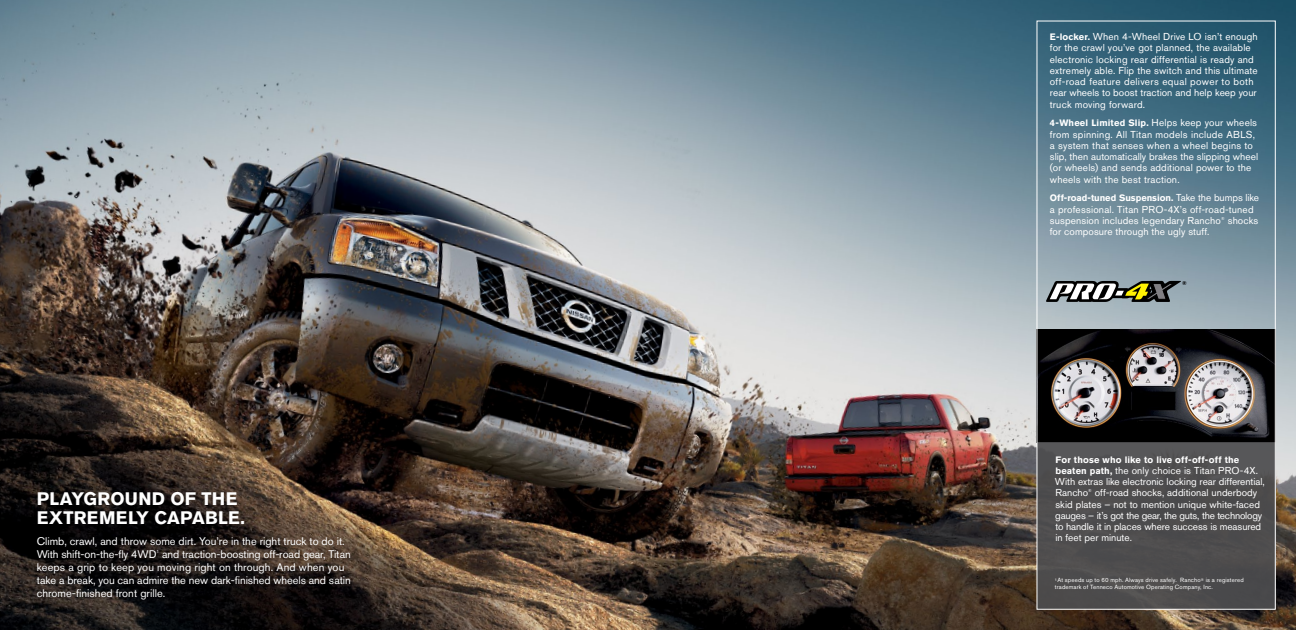
<style>
.page{position:relative;width:1296px;height:630px;background:#fff}
.page>*{position:absolute;margin:0;border:0;box-sizing:border-box;transform-origin:0 0}
.Headline_2{font:700 18px/19.5px "Akzidenz Grotesk Pro";letter-spacing:.015em;color:#fff}
.Headline_2-2{font:11px/13px "Akzidenz Grotesk Pro";color:#fff}
._10_11_25_Nested{font:10px/11.2px "Akzidenz Grotesk Pro";letter-spacing:.01em;color:#fff}
._10_11_25_Nested-2{font:700 9.2px "Akzidenz Grotesk Pro";letter-spacing:.015em;color:#fff}
._10_11_25_Nested-3{font:700 9.2px "Akzidenz Grotesk Pro";letter-spacing:-.005em;color:#fff}
.Footnotes{font:6px/6.5px "Akzidenz Grotesk Pro";letter-spacing:.025em;color:#fff}
._10_11_25_Nested-4{font:700 5.6px "Akzidenz Grotesk Pro";color:#000}
.Headline_2-3{font:4.7px "Akzidenz Grotesk Pro";color:#fff}
._10_11_25_Nested-5{font:4.3px "Akzidenz Grotesk Pro";color:#fff}
.s1{font-weight:700;font-size:9.2px}
.s2{font-weight:400;font-size:10px}
</style>
<div class="page">
<img style="left:0;top:0;width:1296px;height:630px">
<img style="left:1038px;top:330px;width:236px;height:113px">
<div style="left:1037px;top:443px;width:238px;height:166px;background:#4d4d4f"></div>
<div style="left:1036px;top:21px;width:240px;height:589px;border:1px solid #fff"></div>
<svg style="left:1046px;top:281px;width:135px;height:21px"></svg>
<p class="Headline_2" style="left:37px;top:488px;width:210px">PLAYGROUND OF THE<br>EXTREMELY CAPABLE.</p>
<p class="Headline_2-2" style="left:37px;top:534px;width:309px">Climb, crawl, and throw some dirt. You’re in the right truck to do it.<br>With shift-on-the-fly 4WD</p>
<p class="Headline_2-2" style="left:37px;top:547px;width:316px;text-indent:125px">and traction-boosting off-road gear, Titan keeps a grip to keep you moving right on through. And when you take a break, you can admire the new dark-finished wheels and satin chrome-finished front grille.</p>
<p class="Headline_2-3" style="left:156px;top:549px;width:4px">1</p>
<p class="_10_11_25_Nested" style="left:1050px;top:31px;width:209px"><span class="s1">E-locker.</span> When 4-Wheel Drive LO isn’t enough for the crawl you’ve got planned, the available electronic locking rear differential is ready and extremely able. Flip the switch and this ultimate off-road feature delivers equal power to both rear wheels to boost traction and help keep your truck moving forward.</p>
<p class="_10_11_25_Nested-2" style="left:1050px;top:117px;width:209px">4-Wheel Limited Slip. <span class="s2">Helps keep your wheels</span></p>
<p class="_10_11_25_Nested" style="left:1050px;top:128px;width:210px">from spinning. All Titan models include ABLS, a system that senses when a wheel begins to slip, then automatically brakes the slipping wheel (or wheels) and sends additional power to the wheels with the best traction.</p>
<p class="_10_11_25_Nested-3" style="left:1050px;top:192px;width:211px">Off-road-tuned Suspension. <span class="s2">Take the bumps like</span></p>
<p class="_10_11_25_Nested" style="left:1050px;top:203px;width:205px">a professional. Titan PRO-4X’s off-road-tuned suspension includes legendary Rancho</p>
<p class="_10_11_25_Nested-5" style="left:1221px;top:215px;width:5px">®</p>
<p class="_10_11_25_Nested" style="left:1228px;top:215px;width:32px">shocks</p>
<p class="_10_11_25_Nested" style="left:1050px;top:226px;width:161px">for composure through the ugly stuff.</p>
<p class="_10_11_25_Nested-4" style="left:1182px;top:279px;width:6px">®</p>
<p class="_10_11_25_Nested-2" style="left:1056px;top:453px;width:185px">For those who like to live off-off-off the</p>
<p class="_10_11_25_Nested" style="left:1055px;top:465px;width:211px"><span class="s1">beaten path,</span> the only choice is Titan PRO-4X.<br>With extras like electronic locking rear differential,<br>Rancho</p>
<p class="_10_11_25_Nested-5" style="left:1088px;top:488px;width:5px">®</p>
<p class="_10_11_25_Nested" style="left:1055px;top:487px;width:208px;text-indent:40px">off-road shocks, additional underbody skid plates – not to mention unique white-faced gauges – it’s got the gear, the guts, the technology to handle it in places where success is measured in feet per minute.</p>
<p class="Footnotes" style="left:1055px;top:577px;width:190px"><sup>1</sup>At speeds up to 60 mph. Always drive safely. Rancho<sup>®</sup> is a registered trademark of Tenneco Automotive Operating Company, Inc.</p>
</div>
